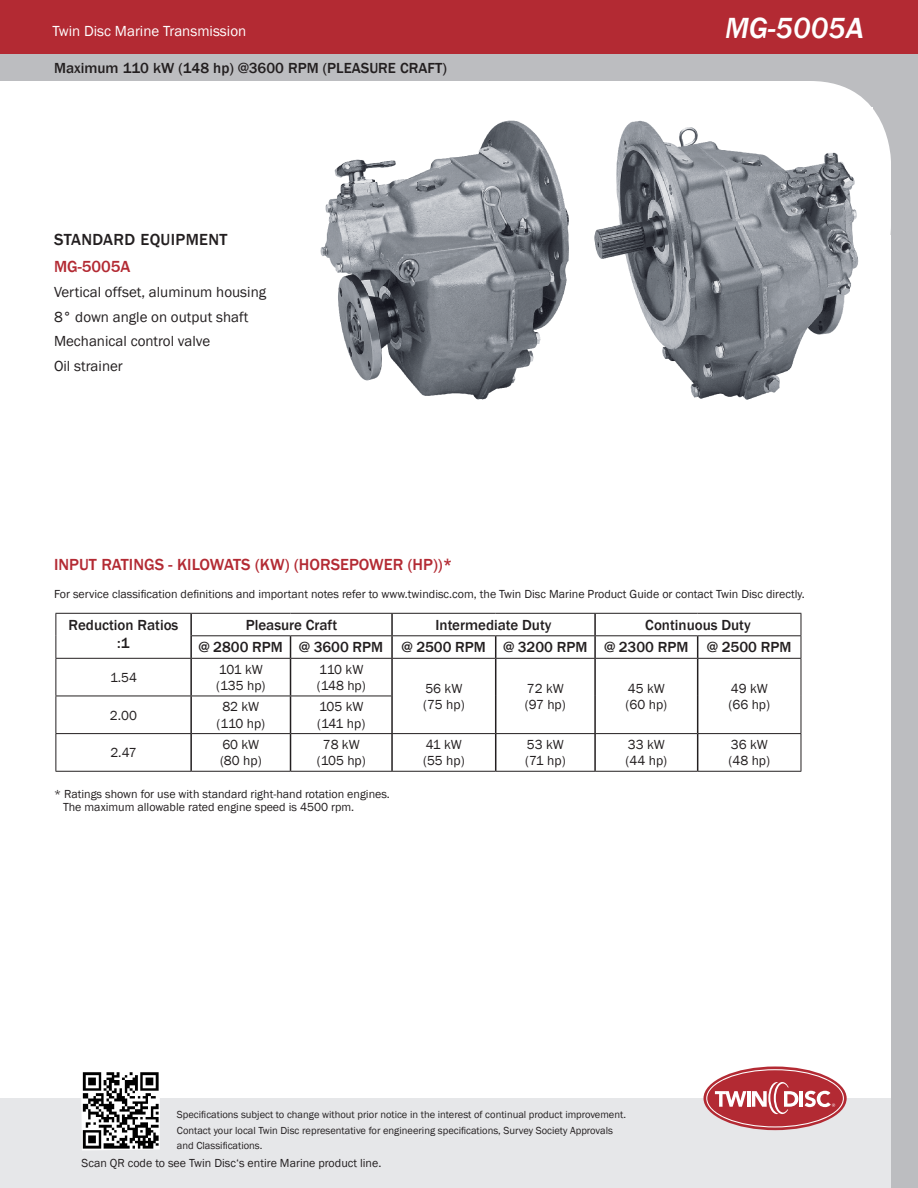
<style>
.page{position:relative;width:918px;height:1188px;background:#fff}
.page>*{position:absolute;margin:0;border:0;box-sizing:border-box;transform-origin:0 0}
.t1{font:italic 500 30px "Franklin Gothic";color:#fff}
.t2{font:500 16.5px "Franklin Gothic";color:#b32a33}
.t3{font:500 16.5px "Franklin Gothic";letter-spacing:.02em;color:#231f20}
.Text{font:500 15px "Franklin Gothic";color:#231f20}
.t4{font:15px "Franklin Gothic";color:#231f20}
.t5{font:15px "Franklin Gothic";color:#fff}
.t6{font:13.5px "Franklin Gothic";color:#231f20}
.t7{font:12px "Franklin Gothic";color:#231f20}
.t8{font:10.5px "Franklin Gothic";color:#231f20}
</style>
<div class="page">
<div style="left:0;top:1098px;width:918px;height:90px;background:#e6e7e9"></div>
<div style="left:736px;top:74px;width:182px;height:161px;background:#bcbdc0"></div>
<div style="left:0;top:27px;width:918px;height:54px;background:#bcbdc0"></div>
<div style="left:0;top:0;width:918px;height:54px;background:#b32a33"></div>
<div style="left:891px;top:54px;width:27px;height:1134px;background:#bcbdc0"></div>
<svg style="left:704px;top:1067px;width:143px;height:63px"></svg>
<svg style="left:706px;top:1069px;width:138px;height:58px"></svg>
<div style="left:652px;top:81px;width:239px;height:224px;background:#fff;border-radius:81px"></div>
<img style="left:81px;top:1072px;width:79px;height:78px">
<hr style="left:190px;top:614px;width:2px;height:22px;background:#231f20">
<hr style="left:391px;top:614px;width:2px;height:21px;background:#231f20">
<hr style="left:594px;top:614px;width:2px;height:21px;background:#231f20">
<hr style="left:190px;top:636px;width:2px;height:22px;background:#231f20">
<svg style="left:290px;top:636px;width:1px;height:22px"></svg>
<hr style="left:391px;top:636px;width:2px;height:22px;background:#231f20">
<svg style="left:495px;top:636px;width:1px;height:22px"></svg>
<hr style="left:594px;top:636px;width:2px;height:22px;background:#231f20">
<svg style="left:697px;top:636px;width:1px;height:22px"></svg>
<hr style="left:190px;top:659px;width:2px;height:37px;background:#231f20">
<hr style="left:290px;top:659px;width:1px;height:37px;background:#231f20">
<hr style="left:391px;top:659px;width:2px;height:37px;background:#231f20">
<hr style="left:495px;top:659px;width:1px;height:37px;background:#231f20">
<hr style="left:594px;top:659px;width:2px;height:37px;background:#231f20">
<hr style="left:697px;top:659px;width:1px;height:37px;background:#231f20">
<hr style="left:190px;top:696px;width:2px;height:37px;background:#231f20">
<hr style="left:290px;top:696px;width:1px;height:37px;background:#231f20">
<hr style="left:391px;top:696px;width:2px;height:37px;background:#231f20">
<hr style="left:495px;top:696px;width:1px;height:37px;background:#231f20">
<hr style="left:594px;top:696px;width:2px;height:37px;background:#231f20">
<hr style="left:697px;top:696px;width:1px;height:37px;background:#231f20">
<hr style="left:190px;top:734px;width:2px;height:37px;background:#231f20">
<hr style="left:290px;top:734px;width:1px;height:37px;background:#231f20">
<hr style="left:391px;top:734px;width:2px;height:37px;background:#231f20">
<hr style="left:495px;top:734px;width:1px;height:37px;background:#231f20">
<hr style="left:594px;top:734px;width:2px;height:37px;background:#231f20">
<hr style="left:697px;top:734px;width:1px;height:37px;background:#231f20">
<hr style="left:56px;top:613px;width:135px;height:1px;background:#231f20">
<hr style="left:191px;top:613px;width:100px;height:1px;background:#231f20">
<hr style="left:291px;top:613px;width:101px;height:1px;background:#231f20">
<hr style="left:392px;top:613px;width:104px;height:1px;background:#231f20">
<hr style="left:496px;top:613px;width:99px;height:1px;background:#231f20">
<hr style="left:595px;top:613px;width:103px;height:1px;background:#231f20">
<hr style="left:698px;top:613px;width:103px;height:1px;background:#231f20">
<svg style="left:56px;top:614px;width:1px;height:44px"></svg>
<hr style="left:192px;top:635px;width:99px;height:1px;background:#231f20">
<hr style="left:291px;top:635px;width:101px;height:1px;background:#231f20">
<hr style="left:392px;top:635px;width:104px;height:1px;background:#231f20">
<hr style="left:496px;top:635px;width:99px;height:1px;background:#231f20">
<hr style="left:595px;top:635px;width:103px;height:1px;background:#231f20">
<hr style="left:698px;top:635px;width:103px;height:1px;background:#231f20">
<svg style="left:801px;top:614px;width:1px;height:44px"></svg>
<hr style="left:56px;top:658px;width:135px;height:1px;background:#231f20">
<hr style="left:56px;top:659px;width:1px;height:37px;background:#231f20">
<hr style="left:191px;top:658px;width:100px;height:1px;background:#231f20">
<hr style="left:291px;top:658px;width:101px;height:1px;background:#231f20">
<hr style="left:392px;top:658px;width:104px;height:1px;background:#231f20">
<hr style="left:496px;top:658px;width:99px;height:1px;background:#231f20">
<hr style="left:595px;top:658px;width:103px;height:1px;background:#231f20">
<hr style="left:698px;top:658px;width:103px;height:1px;background:#231f20">
<hr style="left:801px;top:659px;width:1px;height:37px;background:#231f20">
<hr style="left:56px;top:696px;width:135px;height:1px;background:#231f20">
<hr style="left:56px;top:696px;width:1px;height:37px;background:#231f20">
<hr style="left:191px;top:696px;width:100px;height:1px;background:#231f20">
<hr style="left:291px;top:696px;width:100px;height:1px;background:#231f20">
<hr style="left:801px;top:696px;width:1px;height:37px;background:#231f20">
<hr style="left:56px;top:733px;width:135px;height:1px;background:#231f20">
<hr style="left:56px;top:734px;width:1px;height:37px;background:#231f20">
<hr style="left:191px;top:733px;width:100px;height:1px;background:#231f20">
<hr style="left:291px;top:733px;width:101px;height:1px;background:#231f20">
<hr style="left:392px;top:733px;width:104px;height:1px;background:#231f20">
<hr style="left:496px;top:733px;width:99px;height:1px;background:#231f20">
<hr style="left:595px;top:733px;width:103px;height:1px;background:#231f20">
<hr style="left:698px;top:733px;width:103px;height:1px;background:#231f20">
<hr style="left:801px;top:734px;width:1px;height:37px;background:#231f20">
<hr style="left:56px;top:771px;width:135px;height:1px;background:#231f20">
<hr style="left:191px;top:771px;width:100px;height:1px;background:#231f20">
<hr style="left:291px;top:771px;width:101px;height:1px;background:#231f20">
<hr style="left:392px;top:771px;width:104px;height:1px;background:#231f20">
<hr style="left:496px;top:771px;width:99px;height:1px;background:#231f20">
<hr style="left:595px;top:771px;width:103px;height:1px;background:#231f20">
<hr style="left:698px;top:771px;width:103px;height:1px;background:#231f20">
<img style="left:320px;top:120px;width:249px;height:280px">
<img style="left:594px;top:108px;width:279px;height:292px">
<p class="t5" style="left:53px;top:22px;width:195px">Twin Disc Marine Transmission</p>
<p class="t1" style="left:725px;top:9px;width:140px">MG-5005A</p>
<p class="Text" style="left:54px;top:59px;width:394px">Maximum 110 kW (148 hp) @3600 RPM (PLEASURE CRAFT)</p>
<p class="t3" style="left:54px;top:230px;width:175px">STANDARD EQUIPMENT</p>
<p class="t2" style="left:54px;top:256px;width:78px">MG-5005A</p>
<p class="t4" style="left:54px;top:282px;width:214px">Vertical offset, aluminum housing</p>
<p class="t4" style="left:54px;top:307px;width:196px">8° down angle on output shaft</p>
<p class="t4" style="left:54px;top:332px;width:158px">Mechanical control valve</p>
<p class="t4" style="left:54px;top:357px;width:70px">Oil strainer</p>
<p class="t2" style="left:54px;top:554px;width:400px">INPUT RATINGS - KILOWATS (KW) (HORSEPOWER (HP))*</p>
<p class="t7" style="left:54px;top:587px;width:752px">For service classification definitions and important notes refer to www.twindisc.com, the Twin Disc Marine Product Guide or contact Twin Disc directly.</p>
<p class="Text" style="left:69px;top:616px;width:111px">Reduction Ratios</p>
<p class="Text" style="left:117px;top:634px;width:14px">:1</p>
<p class="t6" style="left:110px;top:669px;width:29px">1.54</p>
<p class="t6" style="left:110px;top:707px;width:29px">2.00</p>
<p class="t6" style="left:110px;top:744px;width:28px">2.47</p>
<p class="Text" style="left:246px;top:616px;width:93px">Pleasure Craft</p>
<p class="Text" style="left:436px;top:616px;width:117px">Intermediate Duty</p>
<p class="Text" style="left:645px;top:616px;width:107px">Continuous Duty</p>
<p class="Text" style="left:199px;top:638px;width:86px">@ 2800 RPM</p>
<p class="Text" style="left:299px;top:638px;width:86px">@ 3600 RPM</p>
<p class="Text" style="left:402px;top:638px;width:86px">@ 2500 RPM</p>
<p class="Text" style="left:503px;top:638px;width:86px">@ 3200 RPM</p>
<p class="Text" style="left:604px;top:638px;width:86px">@ 2300 RPM</p>
<p class="Text" style="left:707px;top:638px;width:86px">@ 2500 RPM</p>
<p class="t6" style="left:219px;top:661px;width:45px">101 kW</p>
<p class="t6" style="left:216px;top:677px;width:51px">(135 hp)</p>
<p class="t6" style="left:222px;top:699px;width:38px">82 kW</p>
<p class="t6" style="left:216px;top:715px;width:50px">(110 hp)</p>
<p class="t6" style="left:319px;top:661px;width:46px">110 kW</p>
<p class="t6" style="left:317px;top:677px;width:51px">(148 hp)</p>
<p class="t6" style="left:425px;top:680px;width:38px">56 kW</p>
<p class="t6" style="left:423px;top:696px;width:43px">(75 hp)</p>
<p class="t6" style="left:319px;top:699px;width:46px">105 kW</p>
<p class="t6" style="left:317px;top:715px;width:50px">(141 hp)</p>
<p class="t6" style="left:527px;top:680px;width:38px">72 kW</p>
<p class="t6" style="left:525px;top:696px;width:42px">(97 hp)</p>
<p class="t6" style="left:628px;top:680px;width:38px">45 kW</p>
<p class="t6" style="left:626px;top:696px;width:43px">(60 hp)</p>
<p class="t6" style="left:731px;top:680px;width:38px">49 kW</p>
<p class="t6" style="left:729px;top:696px;width:43px">(66 hp)</p>
<p class="t6" style="left:222px;top:736px;width:38px">60 kW</p>
<p class="t6" style="left:220px;top:752px;width:43px">(80 hp)</p>
<p class="t6" style="left:323px;top:736px;width:38px">78 kW</p>
<p class="t6" style="left:317px;top:752px;width:51px">(105 hp)</p>
<p class="t6" style="left:426px;top:736px;width:38px">41 kW</p>
<p class="t6" style="left:423px;top:752px;width:43px">(55 hp)</p>
<p class="t6" style="left:527px;top:736px;width:38px">53 kW</p>
<p class="t6" style="left:525px;top:752px;width:42px">(71 hp)</p>
<p class="t6" style="left:628px;top:736px;width:38px">33 kW</p>
<p class="t6" style="left:626px;top:752px;width:43px">(44 hp)</p>
<p class="t6" style="left:731px;top:736px;width:38px">36 kW</p>
<p class="t6" style="left:729px;top:752px;width:43px">(48 hp)</p>
<p class="t7" style="left:54px;top:786px;width:337px">* Ratings shown for use with standard right-hand rotation engines.</p>
<p class="t7" style="left:63px;top:800px;width:293px">The maximum allowable rated engine speed is 4500 rpm.</p>
<p class="t8" style="left:177px;top:1108px;width:451px">Specifications subject to change without prior notice in the interest of continual product improvement.</p>
<p class="t8" style="left:177px;top:1124px;width:438px">Contact your local Twin Disc representative for engineering specifications, Survey Society Approvals</p>
<p class="t8" style="left:177px;top:1139px;width:87px">and Classifications.</p>
<p class="t7" style="left:82px;top:1155px;width:301px">Scan QR code to see Twin Disc‘s entire Marine product line.</p>
</div>
